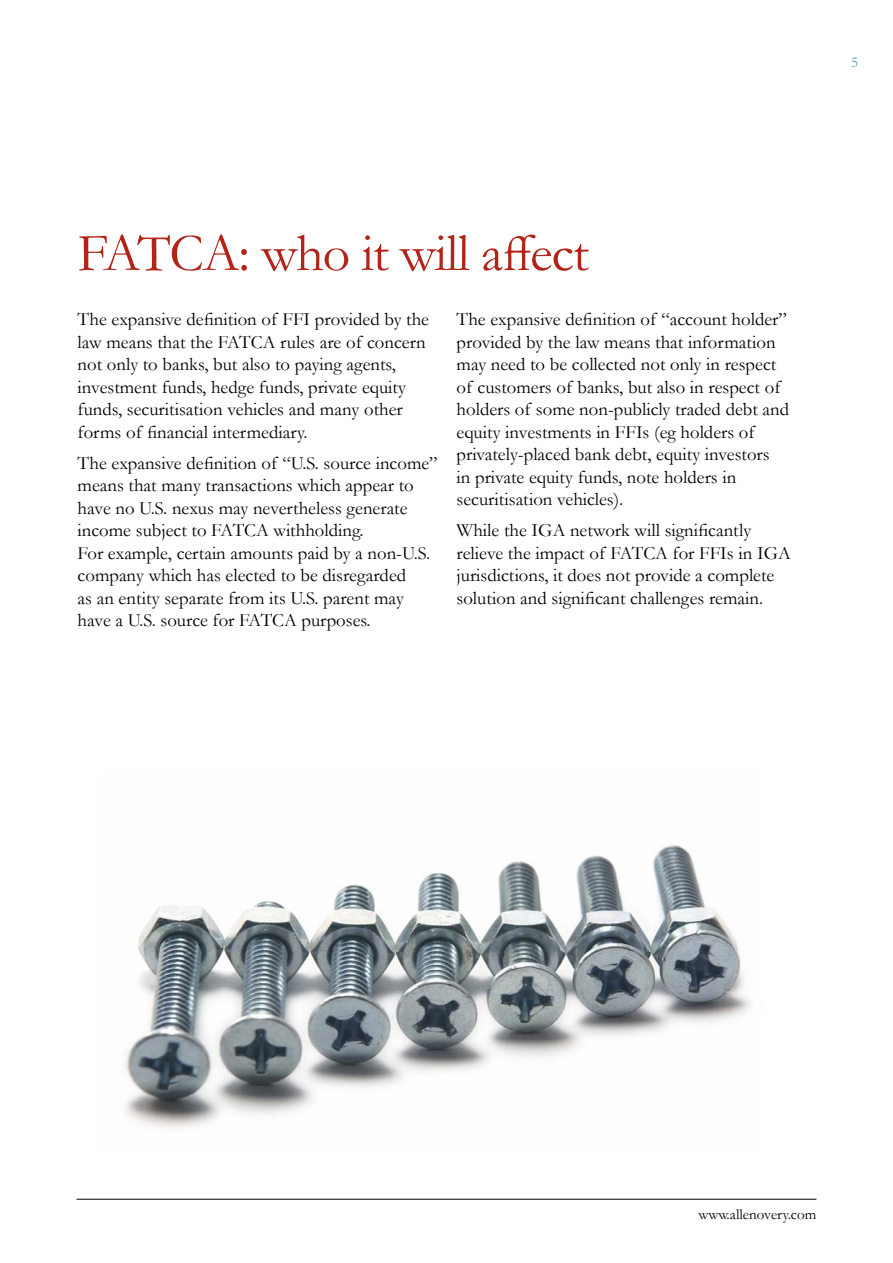
<style>
.page{position:relative;width:893px;height:1263px;background:#fff}
.page>*{position:absolute;margin:0;border:0;box-sizing:border-box;transform-origin:0 0}
.t1{font:54px "Garamond AO";letter-spacing:-.02em;color:#b32317}
.t2{font:18.75px/22.5px "Garamond AO";color:#000}
.t3{font:15px "Garamond AO";color:#000}
.t4{font:15px "Garamond AO";color:#569bbe}
</style>
<div class="page">
<img style="left:124px;top:845px;width:627px;height:283px">
<hr style="left:77px;top:1199px;width:739px;height:1px;background:#000">
<p class="t4" style="left:851px;top:52px;width:9px">5</p>
<h1 class="t1" style="left:78px;top:217px;width:512px">FATCA: who it will affect</h1>
<p class="t2" style="left:78px;top:308px;width:353px">The expansive definition of FFI provided by the law means that the FATCA rules are of concern not only to banks, but also to paying agents, investment funds, hedge funds, private equity funds, securitisation vehicles and many other forms of financial intermediary.</p>
<p class="t2" style="left:78px;top:451px;width:362px">The expansive definition of “U.S. source income” means that many transactions which appear to have no U.S. nexus may nevertheless generate income subject to FATCA withholding.<br>For example, certain amounts paid by a non-U.S. company which has elected to be disregarded<br>as an entity separate from its U.S. parent may have a U.S. source for FATCA purposes.</p>
<p class="t2" style="left:457px;top:308px;width:334px">The expansive definition of “account holder” provided by the law means that information may need to be collected not only in respect of customers of banks, but also in respect of holders of some non-publicly traded debt and equity investments in FFIs (eg holders of privately-placed bank debt, equity investors<br>in private equity funds, note holders in securitisation vehicles).</p>
<p class="t2" style="left:457px;top:519px;width:336px">While the IGA network will significantly relieve the impact of FATCA for FFIs in IGA jurisdictions, it does not provide a complete solution and significant challenges remain.</p>
<p class="t3" style="left:698px;top:1204px;width:120px">www.allenovery.com</p>
</div>
